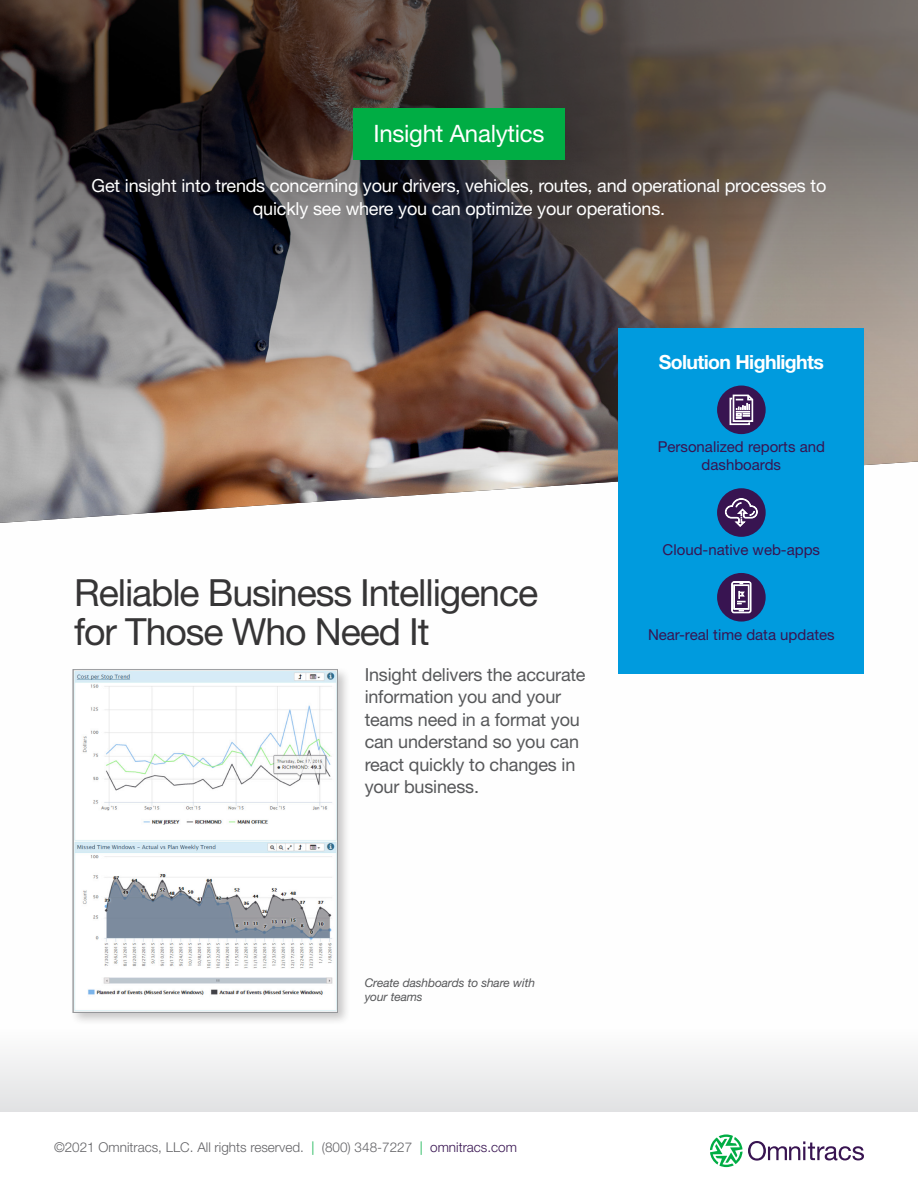
<style>
.page{position:relative;width:918px;height:1188px;background:#fff}
.page>*{position:absolute;margin:0;border:0;box-sizing:border-box;transform-origin:0 0}
.H1_Header{font:37.5px/39px "Helvetica Neue LT Std";letter-spacing:-.03em;color:#363536}
.Reverse_Header{font:24px "Helvetica Neue LT Std";letter-spacing:-.01em;color:#fff}
.Reverse_Subhead{font:700 19.5px "Helvetica Neue LT Std";letter-spacing:-.03em;color:#fff}
.Intro_Copy{font:18px/22.5px "Helvetica Neue LT Std";letter-spacing:-.01em;color:#fff;text-align:center}
.Body_-_Level_1{font:18px/22.5px "Helvetica Neue LT Std";letter-spacing:-.01em;color:#57585a}
.Solutions_Highlight{font:15px/18px "Helvetica Neue LT Std";color:#381451;text-align:center}
.t1{font:300 13.5px "Helvetica Neue LT Std";color:#636366}
.Small_Caption{font:italic 12px/14.4px "Helvetica Neue LT Std";letter-spacing:-.01em;color:#57585a}
.s1{color:#00ad44}
.s2{color:#381451}
</style>
<div class="page">
<svg style="left:0;top:524px;width:918px;height:587px"></svg>
<img style="left:0;top:0;width:918px;height:524px">
<div style="left:619px;top:328px;width:245px;height:346px;background:#009bde"></div>
<div style="left:717px;top:386px;width:49px;height:48px;background:#381451;border-radius:50%"></div>
<svg style="left:730px;top:395px;width:23px;height:30px"></svg>
<div style="left:717px;top:488px;width:49px;height:49px;background:#381451;border-radius:50%"></div>
<svg style="left:725px;top:498px;width:33px;height:29px"></svg>
<div style="left:717px;top:573px;width:49px;height:49px;background:#381451;border-radius:50%"></div>
<svg style="left:731px;top:581px;width:20px;height:32px"></svg>
<div style="left:353px;top:108px;width:212px;height:51px;background:#00ad44"></div>
<div style="left:69px;top:666px;width:282px;height:360px;background:#231f20;opacity:.25"></div>
<img style="left:75px;top:671px;width:261px;height:340px">
<div style="left:73px;top:669px;width:265px;height:344px;border:1px solid #96989b"></div>
<svg style="left:710px;top:1134px;width:154px;height:33px"></svg>
<p class="Reverse_Header" style="left:373px;top:119px;width:173px">Insight Analytics</p>
<p class="Intro_Copy" style="left:92px;top:174px;width:736px">Get insight into trends concerning your drivers, vehicles, routes, and operational processes to quickly see where you can optimize your operations.</p>
<p class="Reverse_Subhead" style="left:659px;top:350px;width:167px">Solution Highlights</p>
<p class="Solutions_Highlight" style="left:658px;top:438px;width:169px">Personalized reports and dashboards</p>
<p class="H1_Header" style="left:74px;top:573px;width:465px">Reliable Business Intelligence for Those Who Need It</p>
<p class="Body_-_Level_1" style="left:365px;top:663px;width:222px">Insight delivers the accurate information you and your teams need in a format you can understand so you can react quickly to changes in your business.</p>
<p class="Solutions_Highlight" style="left:663px;top:540px;width:159px">Cloud-native web-apps</p>
<p class="Solutions_Highlight" style="left:648px;top:625px;width:188px">Near-real time data updates</p>
<p class="Small_Caption" style="left:365px;top:975px;width:172px">Create dashboards to share with your teams</p>
<p class="t1" style="left:54px;top:1139px;width:464px">©2021 Omnitracs, LLC. All rights reserved. <span class="s1">|</span> (800) 348-7227 <span class="s1">|</span> <span class="s2">omnitracs.com</span></p>
</div>
